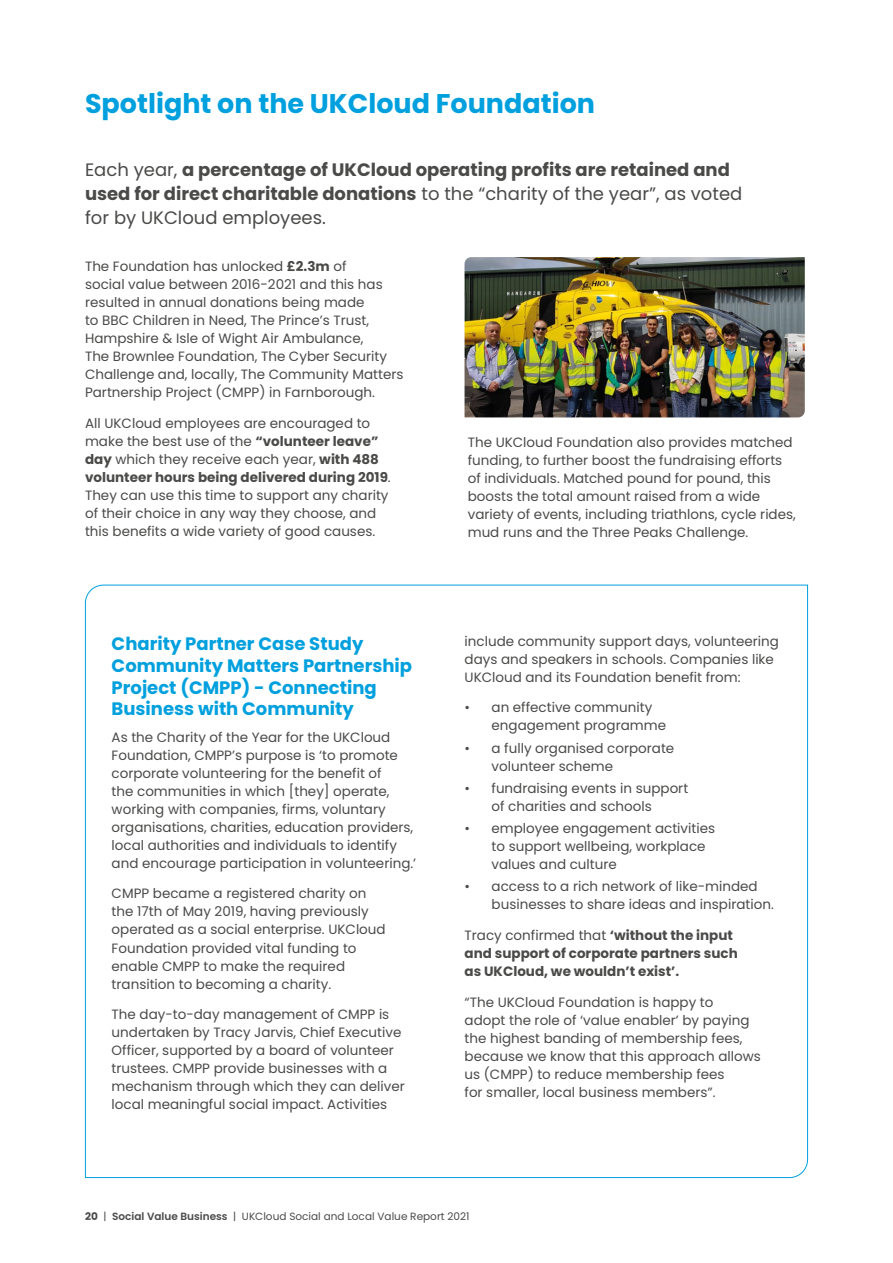
<style>
.page{position:relative;width:893px;height:1263px;background:#fff}
.page>*{position:absolute;margin:0;border:0;box-sizing:border-box;transform-origin:0 0}
.Heading{font:700 27px "Poppins";color:#00a0de}
.Intro_paragraph{font:700 18px/24px "Poppins";color:#4a4a49}
.Sub_head{font:700 18px/21.6px "Poppins";color:#00a0de}
.Body{font:13.5px/18px "Poppins";color:#4a4a49}
.Body-2{font:700 13.5px/18px "Poppins";color:#4a4a49}
.t1{font:10.5px "Poppins";color:#4a4a49}
.s1{font-weight:400}
.s2{font-weight:700}
.s3{font-weight:600}
</style>
<div class="page">
<svg style="left:85px;top:584px;width:723px;height:594px"></svg>
<img style="left:465px;top:257px;width:340px;height:160px">
<p class="Heading" style="left:85px;top:88px;width:512px">Spotlight on the UKCloud Foundation</p>
<p class="Intro_paragraph" style="left:85px;top:158px;width:659px"><span class="s1">Each year,</span> a percentage of UKCloud operating profits are retained and used for direct charitable donations <span class="s1">to the “charity of the year”, as voted for by UKCloud employees.</span></p>
<p class="Body" style="left:85px;top:258px;width:320px">The Foundation has unlocked <span class="s2">£2.3m</span> of<br>social value between 2016-2021 and this has resulted in annual donations being made<br>to BBC Children in Need, The Prince’s Trust, Hampshire &amp; Isle of Wight Air Ambulance,<br>The Brownlee Foundation, The Cyber Security Challenge and, locally, The Community Matters Partnership Project (CMPP) in Farnborough.</p>
<p class="Body" style="left:85px;top:414px;width:307px">All UKCloud employees are encouraged to make the best use of the <span class="s2">“volunteer leave” day</span> which they receive each year, <span class="s2">with 488 volunteer hours being delivered during 2019</span>.<br>They can use this time to support any charity of their choice in any way they choose, and this benefits a wide variety of good causes.</p>
<p class="Sub_head" style="left:112px;top:633px;width:302px">Charity Partner Case Study<br>Community Matters Partnership<br>Project (CMPP) - Connecting<br>Business with Community</p>
<p class="Body" style="left:112px;top:728px;width:306px">As the Charity of the Year for the UKCloud Foundation, CMPP’s purpose is ‘to promote corporate volunteering for the benefit of<br>the communities in which [they] operate, working with companies, firms, voluntary organisations, charities, education providers, local authorities and individuals to identify and encourage participation in volunteering.’</p>
<p class="Body" style="left:112px;top:885px;width:276px">CMPP became a registered charity on the 17th of May 2019, having previously operated as a social enterprise. UKCloud Foundation provided vital funding to enable CMPP to make the required transition to becoming a charity.</p>
<p class="Body" style="left:112px;top:1005px;width:295px">The day-to-day management of CMPP is undertaken by Tracy Jarvis, Chief Executive Officer, supported by a board of volunteer trustees. CMPP provide businesses with a mechanism through which they can deliver local meaningful social impact. Activities</p>
<p class="Body" style="left:468px;top:434px;width:330px">The UKCloud Foundation also provides matched funding, to further boost the fundraising efforts of individuals. Matched pound for pound, this boosts the total amount raised from a wide variety of events, including triathlons, cycle rides, mud runs and the Three Peaks Challenge.</p>
<p class="Body" style="left:465px;top:632px;width:316px">include community support days, volunteering days and speakers in schools. Companies like<br>UKCloud and its Foundation benefit from:</p>
<p class="Body" style="left:492px;top:699px;width:176px;text-indent:-27px">• an effective community engagement programme</p>
<p class="Body" style="left:492px;top:739px;width:184px;text-indent:-27px">• a fully organised corporate volunteer scheme</p>
<p class="Body" style="left:492px;top:779px;width:198px;text-indent:-27px">• fundraising events in support of charities and schools</p>
<p class="Body" style="left:492px;top:819px;width:225px;text-indent:-27px">• employee engagement activities to support wellbeing, workplace values and culture</p>
<p class="Body" style="left:492px;top:878px;width:284px;text-indent:-27px">• access to a rich network of like-minded businesses to share ideas and inspiration.</p>
<p class="Body-2" style="left:465px;top:926px;width:275px"><span class="s1">Tracy confirmed that</span> ‘without the input and support of corporate partners such as UKCloud, we wouldn’t exist’.</p>
<p class="Body" style="left:465px;top:993px;width:298px">“The UKCloud Foundation is happy to<br>adopt the role of ‘value enabler’ by paying the highest banding of membership fees, because we know that this approach allows us (CMPP) to reduce membership fees<br>for smaller, local business members”.</p>
<p class="t1" style="left:85px;top:1211px;width:386px"><span class="s2">20</span> | <span class="s3">Social Value Business</span> | UKCloud Social and Local Value Report 2021</p>
</div>
